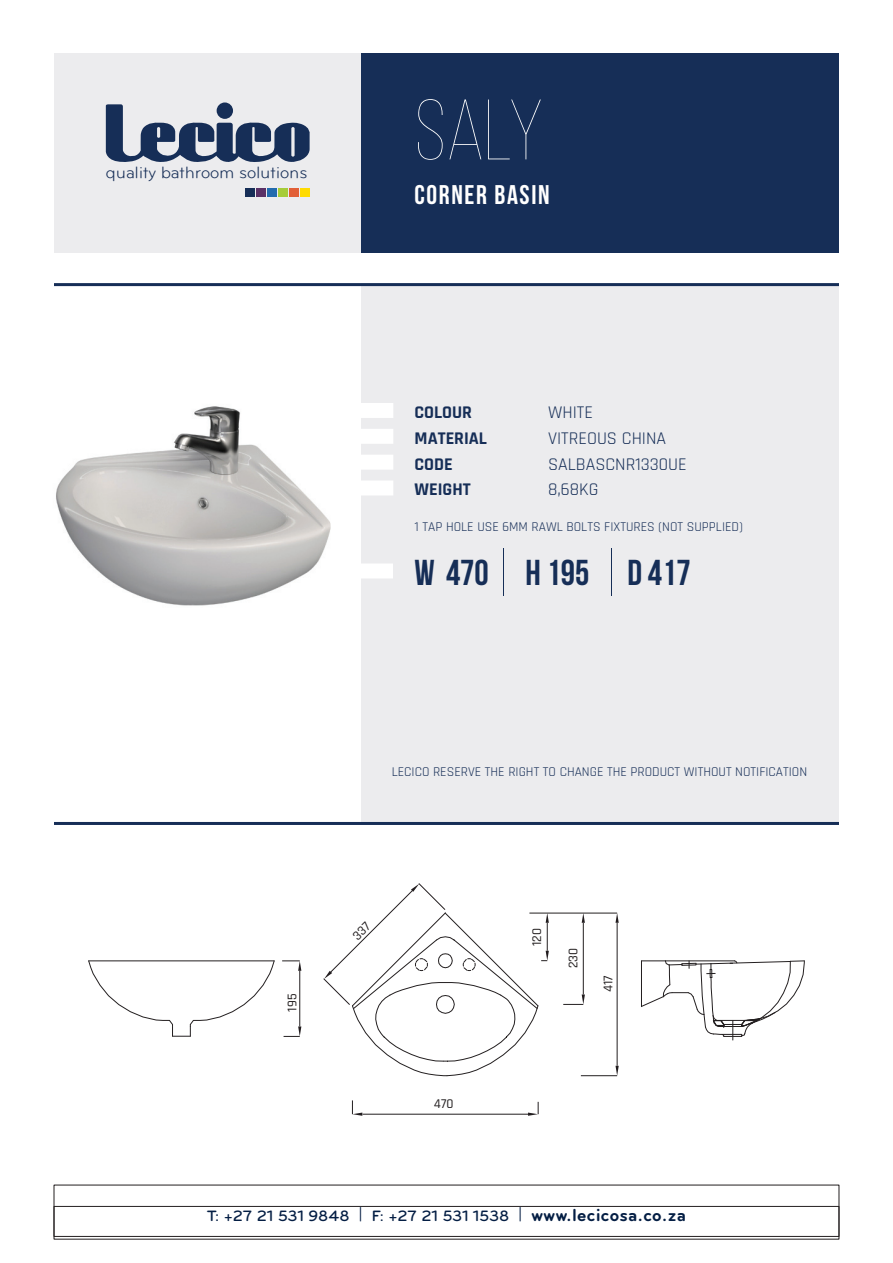
<style>
.page{position:relative;width:893px;height:1263px;background:#fff}
.page>*{position:absolute;margin:0;border:0;box-sizing:border-box;transform-origin:0 0}
.t1{font:100 85.5px "Bebas Neue";color:#fff}
.t2{font:36px "Bebas Neue";color:#162e57}
.t3{font:27px "Bebas Neue";letter-spacing:.06em;color:#fff}
.t4{font:18px "Rajdhani";color:#162e57}
.t5{font:700 18px "Rajdhani";color:#162e57}
.t6{font:17.1px "Bryant";letter-spacing:-.01em;color:#162e57}
.t7{font:500 15.6px "Bryant";color:#041e44}
.t8{font:13.5px "Rajdhani";color:#162e57}
.t9{font:500 13.5px "Rajdhani";color:#231f20}
.s1{font-weight:100;font-size:67.5px}
.s2{font-weight:700;font-size:18px}
</style>
<div class="page">
<img style="left:56px;top:406px;width:275px;height:200px">
<div style="left:54px;top:53px;width:307px;height:200px;background:#ececee"></div>
<div style="left:362px;top:283px;width:477px;height:539px;background:#ececee"></div>
<div style="left:256px;top:188px;width:9px;height:9px;background:#5a3166"></div>
<div style="left:245px;top:188px;width:9px;height:9px;background:#162e57"></div>
<div style="left:267px;top:188px;width:9px;height:9px;background:#236bae"></div>
<div style="left:278px;top:188px;width:10px;height:9px;background:#a6cc39"></div>
<div style="left:289px;top:188px;width:10px;height:9px;background:#e25f37"></div>
<div style="left:300px;top:188px;width:10px;height:9px;background:#ffdb01"></div>
<svg style="left:106px;top:102px;width:204px;height:60px"></svg>
<div style="left:361px;top:53px;width:478px;height:200px;background:#162e57"></div>
<div style="left:54px;top:1206px;width:785px;height:30px;border:1px solid #231f20"></div>
<hr style="left:54px;top:283px;width:785px;height:3px;background:#162e57">
<hr style="left:54px;top:822px;width:785px;height:3px;background:#162e57">
<div style="left:355px;top:563px;width:38px;height:15px;background:#fff"></div>
<div style="left:347px;top:403px;width:46px;height:15px;background:#fff"></div>
<div style="left:347px;top:429px;width:46px;height:15px;background:#fff"></div>
<div style="left:347px;top:455px;width:46px;height:15px;background:#fff"></div>
<div style="left:347px;top:480px;width:46px;height:15px;background:#fff"></div>
<svg style="left:641px;top:960px;width:164px;height:80px"></svg>
<hr style="left:641px;top:961px;width:1px;height:46px;background:#231f20">
<svg style="left:88px;top:960px;width:187px;height:77px"></svg>
<hr style="left:89px;top:960px;width:185px;height:1px;background:#231f20">
<hr style="left:299px;top:971px;width:1px;height:55px;background:#231f20">
<svg style="left:282px;top:961px;width:19px;height:10px"></svg>
<svg style="left:284px;top:1026px;width:17px;height:11px"></svg>
<hr style="left:363px;top:1114px;width:165px;height:1px;background:#231f20">
<svg style="left:528px;top:1102px;width:11px;height:14px"></svg>
<svg style="left:352px;top:1100px;width:10px;height:16px"></svg>
<hr style="left:583px;top:923px;width:1px;height:71px;background:#231f20">
<svg style="left:582px;top:914px;width:3px;height:9px"></svg>
<svg style="left:563px;top:994px;width:22px;height:11px"></svg>
<hr style="left:529px;top:913px;width:88px;height:1px;background:#231f20">
<hr style="left:581px;top:1075px;width:36px;height:1px;background:#231f20">
<hr style="left:617px;top:923px;width:1px;height:143px;background:#231f20">
<svg style="left:615px;top:913px;width:4px;height:10px"></svg>
<svg style="left:615px;top:1066px;width:4px;height:10px"></svg>
<svg style="left:323px;top:883px;width:226px;height:194px"></svg>
<p class="t6" style="left:106px;top:163px;width:203px">quality bathroom solutions</p>
<p class="t9" style="left:284px;top:1011px;width:19px;rotate:-90deg">195</p>
<h1 class="t1" style="left:415px;top:85px;width:131px">SALY</h1>
<h3 class="t3" style="left:415px;top:180px;width:136px">CORNER BASIN</h3>
<h3 class="t5" style="left:415px;top:401px;width:59px">COLOUR</h3>
<h3 class="t4" style="left:548px;top:402px;width:23px">WHITE</h3>
<h3 class="t5" style="left:415px;top:427px;width:74px">MATERIAL</h3>
<h3 class="t4" style="left:548px;top:428px;width:19px">VITREOUS</h3>
<h3 class="t4" style="left:622px;top:428px;width:19px">CHINA</h3>
<h3 class="t5" style="left:415px;top:453px;width:40px">CODE</h3>
<h3 class="t4" style="left:548px;top:453px;width:140px">SALBASCNR1330UE</h3>
<h3 class="t5" style="left:415px;top:479px;width:58px">WEIGHT</h3>
<h3 class="t4" style="left:548px;top:479px;width:52px">8,68KG</h3>
<p class="t8" style="left:415px;top:519px;width:330px">1 TAP HOLE USE 6MM RAWL BOLTS FIXTURES (NOT SUPPLIED)</p>
<h2 class="t2" style="left:415px;top:552px;width:278px">W 470 <span class="s1">|</span> H 195 <span class="s1">|</span> D 417</h2>
<p class="t8" style="left:392px;top:764px;width:417px">LECICO RESERVE THE RIGHT TO CHANGE THE PRODUCT WITHOUT NOTIFICATION</p>
<p class="t9" style="left:434px;top:1096px;width:21px">470</p>
<p class="t9" style="left:529px;top:946px;width:19px;rotate:-90deg">120</p>
<p class="t9" style="left:565px;top:968px;width:22px;rotate:-90deg">230</p>
<p class="t9" style="left:600px;top:992px;width:18px;rotate:-90deg">417</p>
<p class="t7" style="left:207px;top:1207px;width:480px">T: +27 21 531 9848 | F: +27 21 531 1538 | <span class="s2">www.lecicosa.co.za</span></p>
</div>
